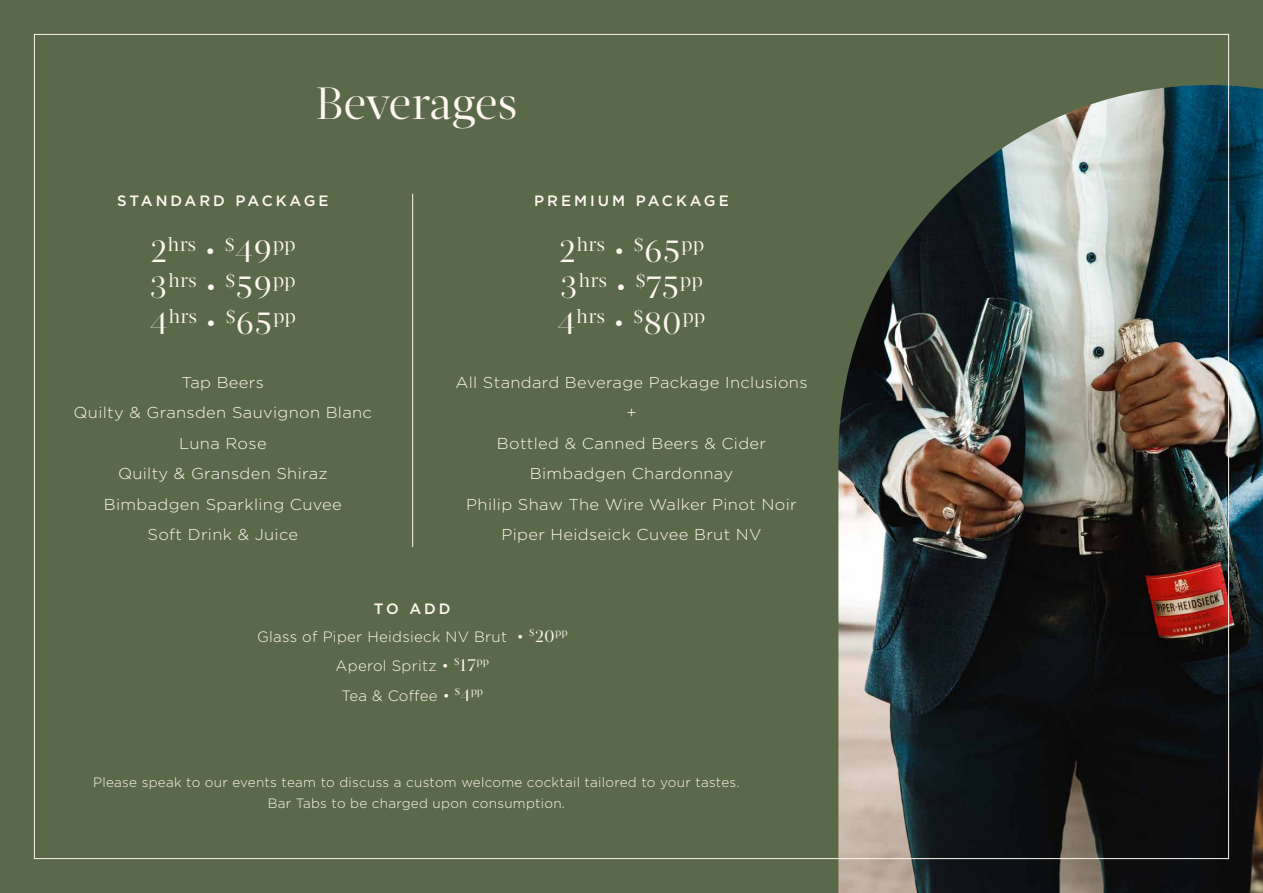
<style>
.page{position:relative;width:1263px;height:893px;background:#5a694a}
.page>*{position:absolute;margin:0;border:0;box-sizing:border-box;transform-origin:0 0}
.t1{font:45px "Acta Display";letter-spacing:-.01em;color:#fff6ef}
.t2{font:19.2px/36px "Acta Display";letter-spacing:.01em;color:#fff6ef;text-align:justify}
.t3{font:300 15.75px/30.5px "Gotham";letter-spacing:.02em;color:#fff6ef;text-align:center;scale:1.05 1}
.t4{font:300 15px/28.2px "Gotham";letter-spacing:.02em;color:#fff6ef;text-align:center}
.t5{font:500 15px "Gotham";letter-spacing:.2em;color:#fff6ef}
.t6{font:300 13.5px/21px "Gotham";letter-spacing:.02em;color:#fff6ef;text-align:center}
.s1{font-size:33px}
.s2{font-weight:500}
.s3{font-family:"Acta Display";font-weight:400;font-size:18px}
</style>
<div class="page">
<img style="left:838px;top:85px;width:425px;height:808px">
<hr style="left:412px;top:194px;width:1px;height:353px;background:#fff6ef">
<h1 class="t1" style="left:316px;top:77px;width:203px">Beverages</h1>
<p class="t5" style="left:117px;top:191px;width:213px">STANDARD PACKAGE</p>
<p class="t5" style="left:534px;top:191px;width:196px">PREMIUM PACKAGE</p>
<p class="t2" style="left:150px;top:226px;width:148px"><span class="s1">2</span>hrs <span class="s1">•</span> $<span class="s1">49</span>pp <span class="s1">3</span>hrs <span class="s1">•</span> $<span class="s1">59</span>pp <span class="s1">4</span>hrs <span class="s1">•</span> $<span class="s1">65</span>pp</p>
<p class="t2" style="left:558px;top:226px;width:149px;text-align:left"><span class="s1">2</span>hrs <span class="s1">•</span> $<span class="s1">65</span>pp<br><span class="s1">3</span>hrs <span class="s1">•</span> $<span class="s1">75</span>pp<br><span class="s1">4</span>hrs <span class="s1">•</span> $<span class="s1">80</span>pp</p>
<p class="t3" style="left:74px;top:367px;width:286px">Tap Beers<br>Quilty &amp; Gransden Sauvignon Blanc<br>Luna Rose<br>Quilty &amp; Gransden Shiraz<br>Bimbadgen Sparkling Cuvee<br>Soft Drink &amp; Juice</p>
<p class="t3" style="left:455px;top:367px;width:337px">All Standard Beverage Package Inclusions +<br>Bottled &amp; Canned Beers &amp; Cider<br>Bimbadgen Chardonnay<br>Philip Shaw The Wire Walker Pinot Noir<br>Piper Heidseick Cuvee Brut NV</p>
<p class="t4" style="left:257px;top:594px;width:312px"><span class="s2">TO ADD<br></span>Glass of Piper Heidsieck NV Brut • <sup>$</sup><span class="s3">20</span><sup>pp<br></sup>Aperol Spritz • <sup>$</sup><span class="s3">17</span><sup>pp</sup></p>
<p class="t4" style="left:341px;top:681px;width:143px">Tea &amp; Coffee • <sup>$</sup><span class="s3">4</span><sup>pp</sup></p>
<p class="t6" style="left:93px;top:771px;width:648px">Please speak to our events team to discuss a custom welcome cocktail tailored to your tastes.<br>Bar Tabs to be charged upon consumption.</p>
</div>
